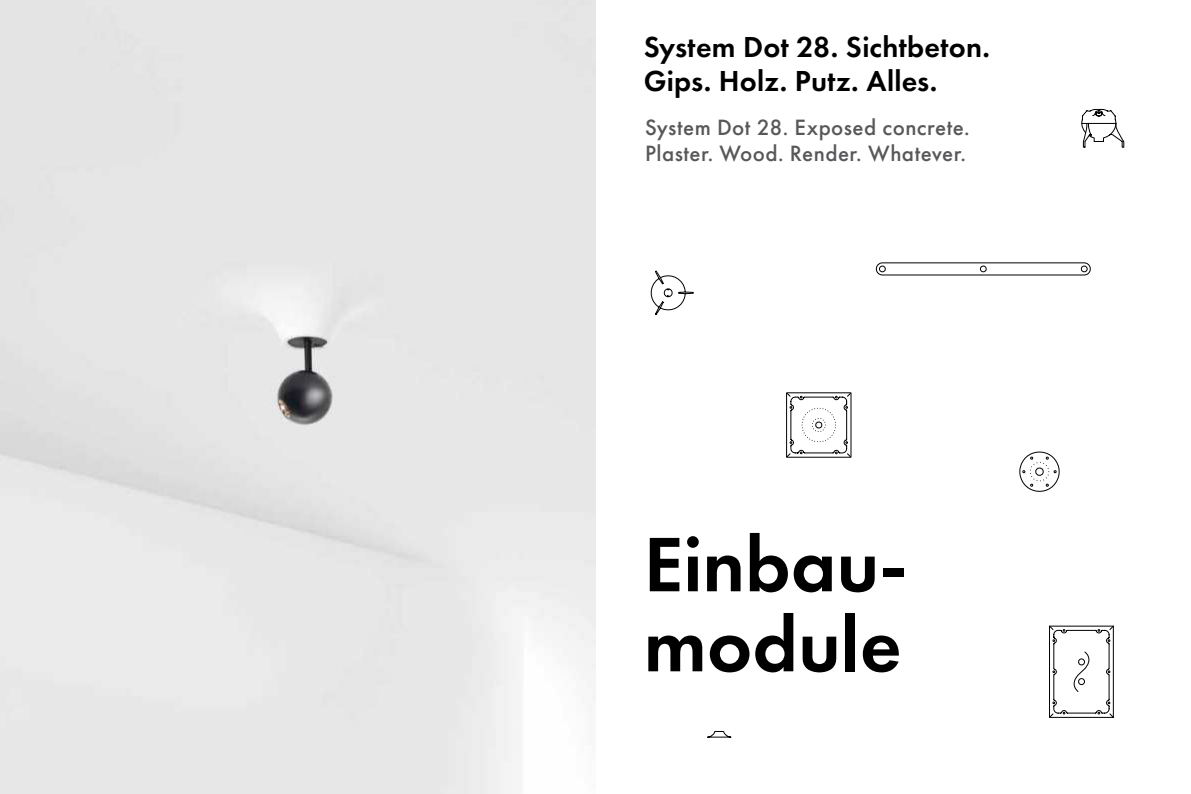
<style>
.page{position:relative;width:1191px;height:794px;background:#fff}
.page>*{position:absolute;margin:0;border:0;box-sizing:border-box;transform-origin:0 0}
.t1{font:600 80px/80px "Futura PT";color:#000}
.t2{font:600 30px/34px "Futura PT";letter-spacing:.01em;color:#000}
.t3{font:500 23px/26px "Futura PT";letter-spacing:.02em;color:#58585a}
</style>
<div class="page">
<img style="left:0;top:0;width:595px;height:794px">
<svg style="left:1081px;top:109px;width:43px;height:38px"></svg>
<hr style="left:1081px;top:123px;width:34px;height:1px;background:#000">
<svg style="left:786px;top:392px;width:65px;height:65px"></svg>
<svg style="left:1019px;top:451px;width:40px;height:41px"></svg>
<svg style="left:875px;top:262px;width:215px;height:13px"></svg>
<svg style="left:650px;top:271px;width:43px;height:44px"></svg>
<svg style="left:1049px;top:626px;width:64px;height:92px"></svg>
<svg style="left:707px;top:731px;width:24px;height:6px"></svg>
<h2 class="t2" style="left:643px;top:30px;width:348px">System Dot 28. Sichtbeton.<br>Gips. Holz. Putz. Alles.</h2>
<p class="t3" style="left:645px;top:116px;width:326px">System Dot 28. Exposed concrete.<br>Plaster. Wood. Render. Whatever.</p>
<h1 class="t1" style="left:643px;top:525px;width:266px">Einbau&shy;module</h1>
</div>
